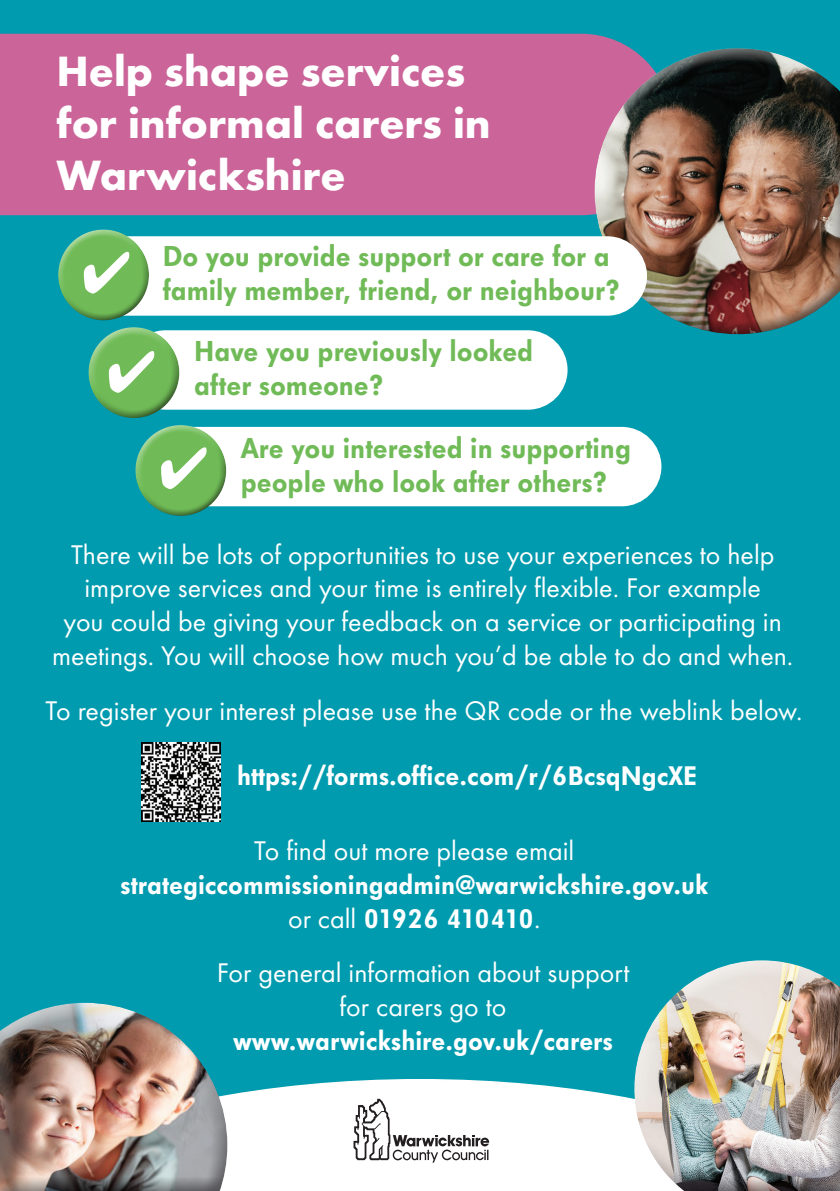
<style>
.page{position:relative;width:840px;height:1191px;background:#fff}
.page>*{position:absolute;margin:0;border:0;box-sizing:border-box;transform-origin:0 0}
.t1{font:700 44px/52px "Futura EF";color:#fff}
.t2{font:800 30px/34px "Futura EF";color:#70bb57}
.t3{font:28px/33.6px "Futura EF";color:#fff;text-align:center}
.t4{font:800 28px "Futura EF";color:#fff}
.t5{font:800 28px "Futura EF";letter-spacing:-.05em;color:#fff}
.s1{font-weight:400}
</style>
<div class="page">
<div style="left:0;top:0;width:839px;height:1191px;background:#009bae"></div>
<div style="left:0;top:34px;width:630px;height:181px;background:#cb6599"></div>
<div style="left:229px;top:1079px;width:405px;height:112px;background:#fff"></div>
<svg style="left:353px;top:1098px;width:136px;height:64px"></svg>
<div style="left:632px;top:959px;width:207px;height:198px;background:#fff;opacity:.75"></div>
<div style="left:639px;top:977px;width:200px;height:214px;background:#231f20;opacity:.75"></div>
<div style="left:593px;top:48px;width:246px;height:216px;background:#fff;opacity:.75"></div>
<div style="left:602px;top:84px;width:237px;height:253px;background:#231f20;opacity:.75"></div>
<div style="left:0;top:1002px;width:218px;height:189px;background:#fff;opacity:.75"></div>
<div style="left:0;top:1058px;width:229px;height:133px;background:#231f20;opacity:.75"></div>
<div style="left:86px;top:238px;width:558px;height:76px;background:#fff;border-radius:38px"></div>
<div style="left:84px;top:236px;width:562px;height:80px;border:4px solid #fff;border-radius:38px"></div>
<div style="left:57px;top:228px;width:91px;height:71px;background:#fff;opacity:.75"></div>
<div style="left:58px;top:247px;width:91px;height:76px;background:#231f20;opacity:.75"></div>
<div style="left:128px;top:332px;width:437px;height:76px;background:#fff;border-radius:38px"></div>
<div style="left:126px;top:330px;width:441px;height:80px;border:4px solid #fff;border-radius:38px"></div>
<div style="left:87px;top:327px;width:92px;height:71px;background:#fff;opacity:.75"></div>
<div style="left:88px;top:345px;width:93px;height:76px;background:#231f20;opacity:.75"></div>
<div style="left:153px;top:429px;width:506px;height:75px;background:#fff;border-radius:38px"></div>
<div style="left:151px;top:427px;width:510px;height:79px;border:4px solid #fff;border-radius:38px"></div>
<div style="left:134px;top:423px;width:91px;height:71px;background:#fff;opacity:.75"></div>
<div style="left:136px;top:443px;width:90px;height:76px;background:#231f20;opacity:.75"></div>
<img style="left:141px;top:742px;width:79px;height:79px">
<div style="left:84px;top:251px;width:45px;height:42px;background:#70bb57"></div>
<div style="left:109px;top:350px;width:45px;height:43px;background:#70bb57"></div>
<div style="left:161px;top:447px;width:45px;height:42px;background:#70bb57"></div>
<p class="t1" style="left:56px;top:45px;width:435px">Help shape services for informal carers in<br>Warwickshire</p>
<p class="t2" style="left:162px;top:238px;width:448px">Do you provide support or care for a</p>
<p class="t2" style="left:162px;top:272px;width:458px">family member, friend, or neighbour?</p>
<p class="t2" style="left:194px;top:334px;width:340px">Have you previously looked after someone?</p>
<p class="t2" style="left:241px;top:430px;width:391px">Are you interested in supporting people who look after others?</p>
<p class="t3" style="left:52px;top:538px;width:742px">There will be lots of opportunities to use your experiences to help improve services and your time is entirely flexible. For example<br>you could be giving your feedback on a service or participating in meetings. You will choose how much you’d be able to do and when.</p>
<p class="t3" style="left:45px;top:694px;width:758px">To register your interest please use the QR code or the weblink below.</p>
<p class="t4" style="left:237px;top:759px;width:461px">https://forms.office.com/r/6BcsqNgcXE</p>
<p class="t3" style="left:254px;top:834px;width:321px">To find out more please email</p>
<p class="t4" style="left:120px;top:868px;width:589px">strategiccommissioningadmin@warwickshire.gov.uk</p>
<p class="t5" style="left:288px;top:901px;width:254px"><span class="s1">or call</span> 01926 410410<span class="s1">.</span></p>
<p class="t3" style="left:217px;top:956px;width:414px">For general information about support</p>
<p class="t3" style="left:339px;top:990px;width:168px">for carers go to</p>
<p class="t4" style="left:233px;top:1023px;width:381px">www.warwickshire.gov.uk/carers</p>
</div>
